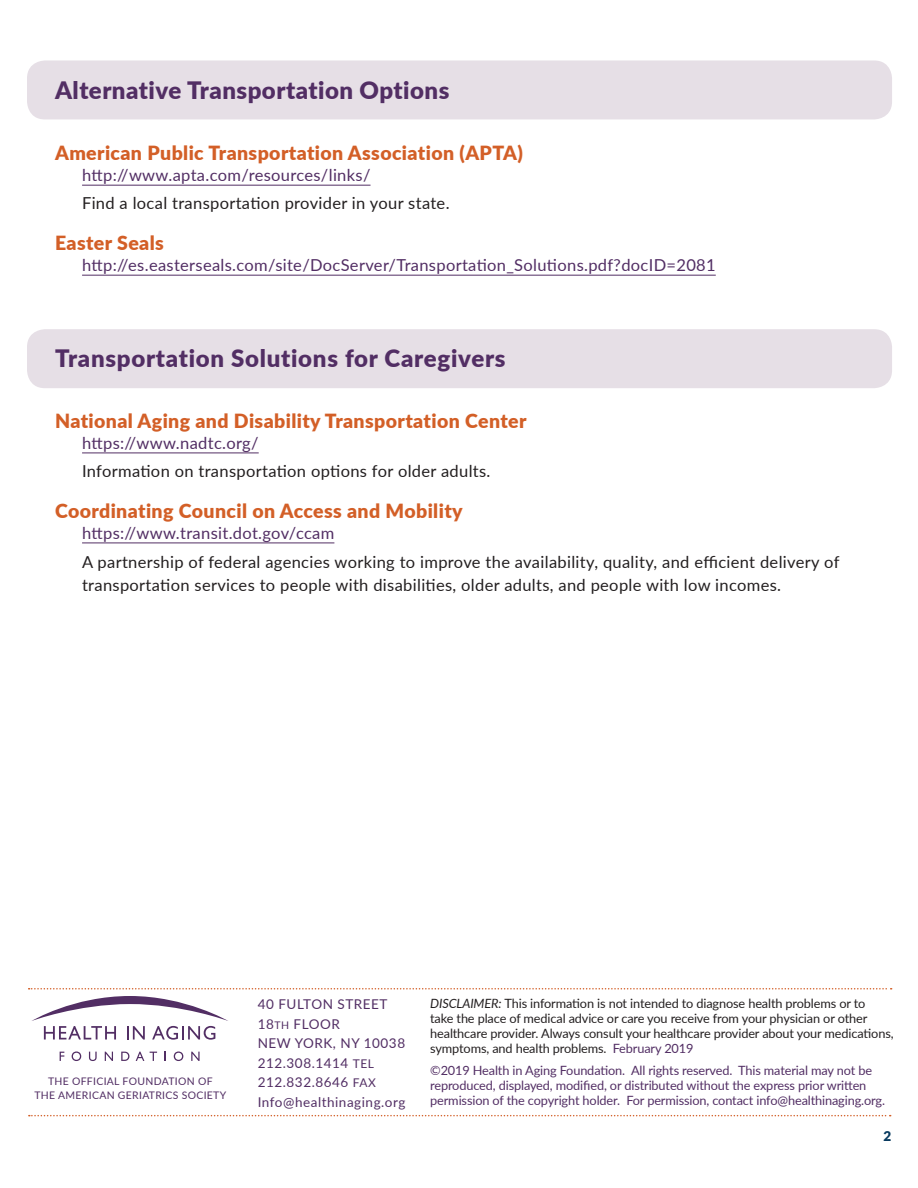
<style>
.page{position:relative;width:918px;height:1188px;background:#fff}
.page>*{position:absolute;margin:0;border:0;box-sizing:border-box;transform-origin:0 0}
.t1{font:900 24px "Lato";letter-spacing:.02em;color:#522e64}
.t2{font:900 19.5px "Lato";letter-spacing:.02em;color:#d35f27}
.t3{font:16.5px/22.5px "Lato";letter-spacing:.02em;color:#231f20}
.t4{font:16.5px "Lato";letter-spacing:.02em;color:#522e64}
.t5{font:13.5px/19.5px "Lato";letter-spacing:.04em;color:#522e64}
.t6{font:900 13.5px "Lato";color:#083a5f}
.t7{font:12.75px/15px "Lato";letter-spacing:-.01em;color:#231f20}
.t8{font:12.75px/15px "Lato";letter-spacing:-.01em;color:#522e64}
.t9{font:10.5px/14.4px "Lato";letter-spacing:.03em;color:#522e64;text-align:center}
.s1{font-size:10.5px}
.s2{font-size:12px}
.s3{font-style:italic}
.s4{color:#522e64}
</style>
<div class="page">
<div style="left:27px;top:329px;width:865px;height:59px;background:#e6dfe6;border-radius:18px"></div>
<div style="left:27px;top:60px;width:865px;height:59px;background:#e6dfe6;border-radius:18px"></div>
<svg style="left:60px;top:1052px;width:4px;height:9px"></svg>
<svg style="left:72px;top:1052px;width:9px;height:9px"></svg>
<svg style="left:89px;top:1052px;width:8px;height:9px"></svg>
<svg style="left:105px;top:1052px;width:8px;height:9px"></svg>
<svg style="left:121px;top:1052px;width:8px;height:9px"></svg>
<svg style="left:136px;top:1052px;width:8px;height:9px"></svg>
<svg style="left:150px;top:1052px;width:7px;height:9px"></svg>
<svg style="left:174px;top:1052px;width:9px;height:9px"></svg>
<svg style="left:191px;top:1052px;width:9px;height:9px"></svg>
<svg style="left:32px;top:996px;width:196px;height:44px"></svg>
<svg style="left:29px;top:1115px;width:862px;height:1px"></svg>
<svg style="left:29px;top:988px;width:863px;height:2px"></svg>
<hr style="left:82px;top:185px;width:289px;height:1px;background:#522e64">
<hr style="left:82px;top:275px;width:634px;height:1px;background:#522e64">
<hr style="left:82px;top:453px;width:177px;height:1px;background:#522e64">
<hr style="left:82px;top:543px;width:252px;height:1px;background:#522e64">
<p class="t1" style="left:55px;top:72px;width:396px">Alternative Transportation Options</p>
<p class="t2" style="left:55px;top:139px;width:469px">American Public Transportation Association (APTA)</p>
<p class="t4" style="left:82px;top:164px;width:290px">http://www.apta.com/resources/links/</p>
<p class="t3" style="left:82px;top:191px;width:369px">Find a local transportation provider in your state.</p>
<p class="t2" style="left:55px;top:229px;width:110px">Easter Seals</p>
<p class="t4" style="left:82px;top:254px;width:635px">http://es.easterseals.com/site/DocServer/Transportation_Solutions.pdf?docID=2081</p>
<p class="t1" style="left:55px;top:340px;width:452px">Transportation Solutions for Caregivers</p>
<p class="t2" style="left:55px;top:406px;width:473px">National Aging and Disability Transportation Center</p>
<p class="t4" style="left:82px;top:431px;width:178px">https://www.nadtc.org/</p>
<p class="t3" style="left:82px;top:459px;width:410px">Information on transportation options for older adults.</p>
<p class="t2" style="left:55px;top:496px;width:409px">Coordinating Council on Access and Mobility</p>
<p class="t4" style="left:82px;top:521px;width:254px">https://www.transit.dot.gov/ccam</p>
<p class="t3" style="left:82px;top:550px;width:759px">A partnership of federal agencies working to improve the availability, quality, and efficient delivery of transportation services to people with disabilities, older adults, and people with low incomes.</p>
<p class="t9" style="left:35px;top:1073px;width:193px">THE OFFICIAL FOUNDATION OF<br>THE AMERICAN GERIATRICS SOCIETY</p>
<p class="t5" style="left:258px;top:994px;width:131px">40 FULTON STREET<br>18<span class="s1">TH</span> FLOOR</p>
<p class="t5" style="left:258px;top:1033px;width:149px">NEW YORK, NY 10038</p>
<p class="t5" style="left:258px;top:1052px;width:118px">212.308.1414 <span class="s2">TEL</span></p>
<p class="t5" style="left:258px;top:1072px;width:120px">212.832.8646 <span class="s2">FAX</span></p>
<p class="t5" style="left:258px;top:1091px;width:149px">Info@healthinaging.org</p>
<p class="t7" style="left:430px;top:995px;width:465px"><span class="s3">DISCLAIMER:</span> This information is not intended to diagnose health problems or to<br>take the place of medical advice or care you receive from your physician or other healthcare provider. Always consult your healthcare provider about your medications, symptoms, and health problems. <span class="s4">February 2019</span></p>
<p class="t8" style="left:430px;top:1062px;width:456px">©2019 Health in Aging Foundation. All rights reserved. This material may not be reproduced, displayed, modified, or distributed without the express prior written permission of the copyright holder. For permission, contact info@healthinaging.org.</p>
<p class="t6" style="left:883px;top:1126px;width:9px">2</p>
</div>
